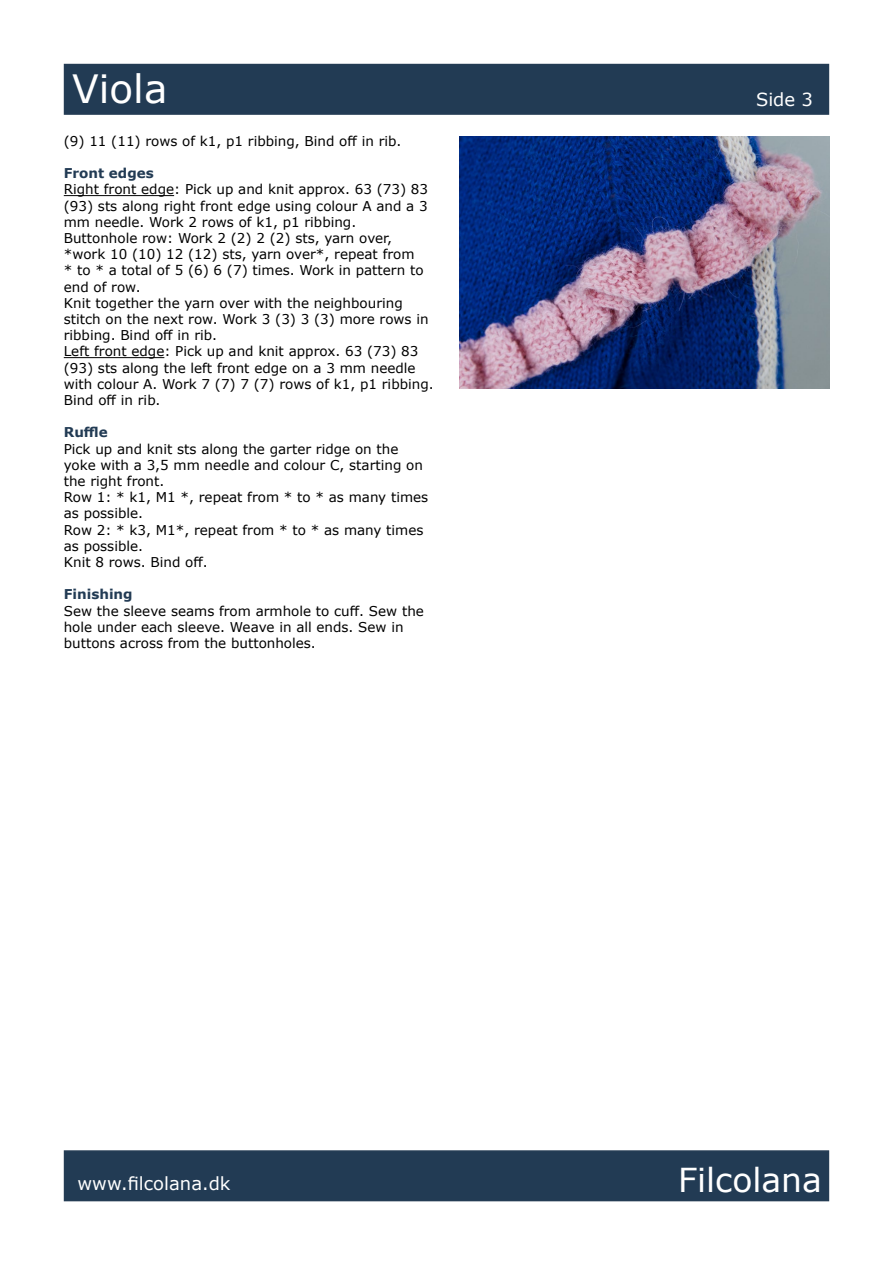
<style>
.page{position:relative;width:893px;height:1263px;background:#fff}
.page>*{position:absolute;margin:0;border:0;box-sizing:border-box;transform-origin:0 0}
.t1{font:39px "Verdana";color:#fff}
.t2{font:33px "Verdana";color:#fff}
.t3{font:18px "Verdana";color:#fff}
.t4{font:13.5px/16.2px "Verdana";color:#000}
.t5{font:700 13.5px "Verdana";color:#223b54}
</style>
<div class="page">
<div style="left:64px;top:64px;width:765px;height:51px;background:#223b54;border:2px solid #243c54"></div>
<div style="left:64px;top:1150px;width:765px;height:51px;background:#223b54;border:2px solid #243c54"></div>
<hr style="left:64px;top:195px;width:110px;height:1px;background:#000">
<hr style="left:64px;top:357px;width:100px;height:1px;background:#000">
<img style="left:459px;top:136px;width:370px;height:253px">
<h1 class="t1" style="left:72px;top:62px;width:97px">Viola</h1>
<p class="t4" style="left:64px;top:133px;width:339px">(9) 11 (11) rows of k1, p1 ribbing, Bind off in rib.</p>
<p class="t5" style="left:64px;top:164px;width:91px">Front edges</p>
<p class="t4" style="left:64px;top:181px;width:371px">Right front edge: Pick up and knit approx. 63 (73) 83 (93) sts along right front edge using colour A and a 3 mm needle. Work 2 rows of k1, p1 ribbing.<br>Buttonhole row: Work 2 (2) 2 (2) sts, yarn over, *work 10 (10) 12 (12) sts, yarn over*, repeat from<br>* to * a total of 5 (6) 6 (7) times. Work in pattern to end of row.<br>Knit together the yarn over with the neighbouring stitch on the next row. Work 3 (3) 3 (3) more rows in ribbing. Bind off in rib.<br>Left front edge: Pick up and knit approx. 63 (73) 83 (93) sts along the left front edge on a 3 mm needle with colour A. Work 7 (7) 7 (7) rows of k1, p1 ribbing.<br>Bind off in rib.</p>
<p class="t5" style="left:64px;top:423px;width:46px">Ruffle</p>
<p class="t4" style="left:64px;top:440px;width:366px">Pick up and knit sts along the garter ridge on the yoke with a 3,5 mm needle and colour C, starting on the right front.<br>Row 1: * k1, M1 *, repeat from * to * as many times as possible.<br>Row 2: * k3, M1*, repeat from * to * as many times as possible.<br>Knit 8 rows. Bind off.</p>
<p class="t5" style="left:64px;top:585px;width:70px">Finishing</p>
<p class="t4" style="left:64px;top:602px;width:362px">Sew the sleeve seams from armhole to cuff. Sew the hole under each sleeve. Weave in all ends. Sew in buttons across from the buttonholes.</p>
<h3 class="t3" style="left:756px;top:87px;width:58px">Side 3</h3>
<h3 class="t3" style="left:78px;top:1171px;width:154px">www.filcolana.dk</h3>
<h2 class="t2" style="left:678px;top:1157px;width:145px">Filcolana</h2>
</div>
